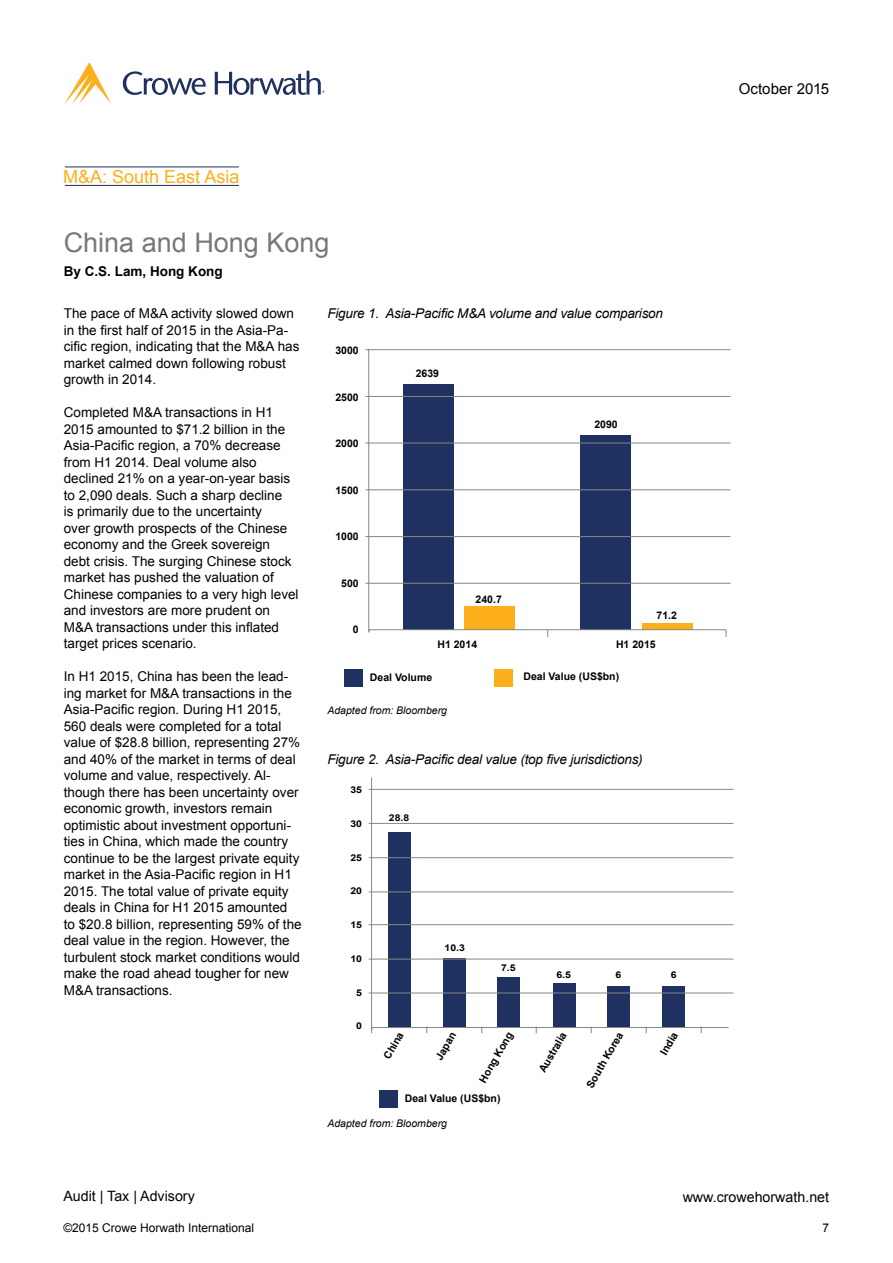
<style>
.page{position:relative;width:893px;height:1263px;background:#fff}
.page>*{position:absolute;margin:0;border:0;box-sizing:border-box;transform-origin:0 0}
.t1{font:27px "Arial";color:#77787b}
.t2{font:18px "Arial";color:#fcaf1a}
.t3{font:15px "Arial";letter-spacing:.005em;color:#000}
.t4{font:14.25px "Arial";color:#000}
.t5{font:13.5px/16.5px "Arial";color:#000}
.t6{font:italic 13.5px "Arial";letter-spacing:-.015em;color:#000}
.t7{font:700 13.5px "Arial";color:#000}
.t8{font:12px "Arial";color:#000}
.t9{font:700 10.5px "Arial";color:#000}
.t10{font:italic 10.5px "Arial";color:#000}
.t11{font:700 9.3px "Arial";color:#000;scale:1.12 1}
.t12{font:6.3px "Myriad Pro";color:#1e3160}
</style>
<div class="page">
<svg style="left:123px;top:71px;width:83px;height:24px"></svg>
<svg style="left:215px;top:71px;width:106px;height:24px"></svg>
<svg style="left:65px;top:63px;width:46px;height:41px"></svg>
<hr style="left:65px;top:167px;width:174px;height:1px;background:#1e3160">
<hr style="left:65px;top:185px;width:174px;height:1px;background:#1e3160">
<div style="left:403px;top:384px;width:50px;height:246px;background:#1e3160"></div>
<div style="left:580px;top:435px;width:51px;height:195px;background:#1e3160"></div>
<div style="left:464px;top:606px;width:50px;height:24px;background:#fcaf1a"></div>
<div style="left:642px;top:623px;width:51px;height:7px;background:#fcaf1a"></div>
<hr style="left:369px;top:629px;width:357px;height:1px;background:#868787">
<hr style="left:366px;top:583px;width:364px;height:1px;background:#868787">
<hr style="left:366px;top:536px;width:364px;height:1px;background:#868787">
<hr style="left:366px;top:489px;width:364px;height:1px;background:#868787">
<hr style="left:366px;top:443px;width:364px;height:1px;background:#868787">
<hr style="left:366px;top:396px;width:364px;height:1px;background:#868787">
<hr style="left:366px;top:349px;width:364px;height:1px;background:#868787">
<hr style="left:368px;top:349px;width:1px;height:283px;background:#868787">
<div style="left:344px;top:669px;width:19px;height:18px;background:#1e3160"></div>
<div style="left:494px;top:669px;width:19px;height:18px;background:#fcaf1a"></div>
<div style="left:388px;top:832px;width:23px;height:196px;background:#1e3160"></div>
<div style="left:443px;top:958px;width:22px;height:69px;background:#1e3160"></div>
<div style="left:498px;top:977px;width:22px;height:50px;background:#1e3160"></div>
<div style="left:553px;top:983px;width:22px;height:44px;background:#1e3160"></div>
<div style="left:607px;top:986px;width:23px;height:41px;background:#1e3160"></div>
<div style="left:662px;top:986px;width:23px;height:41px;background:#1e3160"></div>
<hr style="left:372px;top:1027px;width:357px;height:1px;background:#868787">
<hr style="left:369px;top:993px;width:364px;height:1px;background:#868787">
<hr style="left:369px;top:959px;width:364px;height:1px;background:#868787">
<hr style="left:369px;top:924px;width:364px;height:1px;background:#868787">
<hr style="left:369px;top:891px;width:364px;height:1px;background:#868787">
<hr style="left:369px;top:857px;width:364px;height:1px;background:#868787">
<hr style="left:369px;top:823px;width:364px;height:1px;background:#868787">
<hr style="left:369px;top:789px;width:364px;height:1px;background:#868787">
<hr style="left:371px;top:777px;width:1px;height:252px;background:#868787">
<div style="left:379px;top:1090px;width:19px;height:18px;background:#1e3160"></div>
<h2 class="t2" style="left:63px;top:165px;width:178px">M&amp;A: South East Asia</h2>
<p class="t12" style="left:322px;top:89px;width:4px">®</p>
<p class="t3" style="left:739px;top:79px;width:92px">October 2015</p>
<h1 class="t1" style="left:64px;top:225px;width:267px">China and Hong Kong</h1>
<p class="t7" style="left:64px;top:262px;width:161px">By C.S. Lam, Hong Kong</p>
<p class="t5" style="left:64px;top:305px;width:237px">The pace of M&amp;A activity slowed down in the first half of 2015 in the Asia-Pa&shy;cific region, indicating that the M&amp;A has market calmed down following robust growth in 2014.</p>
<p class="t5" style="left:64px;top:404px;width:236px">Completed M&amp;A transactions in H1<br>2015 amounted to $71.2 billion in the Asia-Pacific region, a 70% decrease from H1 2014. Deal volume also declined 21% on a year-on-year basis to 2,090 deals. Such a sharp decline<br>is primarily due to the uncertainty<br>over growth prospects of the Chinese economy and the Greek sovereign debt crisis. The surging Chinese stock market has pushed the valuation of Chinese companies to a very high level and investors are more prudent on M&amp;A transactions under this inflated target prices scenario.</p>
<p class="t5" style="left:64px;top:668px;width:239px">In H1 2015, China has been the lead&shy;ing market for M&amp;A transactions in the Asia-Pacific region. During H1 2015, 560 deals were completed for a total value of $28.8 billion, representing 27% and 40% of the market in terms of deal volume and value, respectively. Al&shy;though there has been uncertainty over economic growth, investors remain optimistic about investment opportuni&shy;ties in China, which made the country continue to be the largest private equity market in the Asia-Pacific region in H1<br>2015. The total value of private equity deals in China for H1 2015 amounted to $20.8 billion, representing 59% of the deal value in the region. However, the turbulent stock market conditions would make the road ahead tougher for new M&amp;A transactions.</p>
<p class="t6" style="left:327px;top:305px;width:337px">Figure 1. Asia-Pacific M&amp;A volume and value comparison</p>
<p class="t9" style="left:335px;top:343px;width:25px">3000</p>
<p class="t9" style="left:335px;top:390px;width:25px">2500</p>
<p class="t9" style="left:335px;top:437px;width:25px">2000</p>
<p class="t9" style="left:335px;top:483px;width:25px">1500</p>
<p class="t9" style="left:335px;top:530px;width:25px">1000</p>
<p class="t9" style="left:341px;top:576px;width:19px">500</p>
<p class="t9" style="left:353px;top:623px;width:7px">0</p>
<p class="t9" style="left:416px;top:366px;width:25px">2639</p>
<p class="t9" style="left:594px;top:417px;width:25px">2090</p>
<p class="t9" style="left:476px;top:592px;width:28px">240.7</p>
<p class="t9" style="left:657px;top:608px;width:22px">71.2</p>
<p class="t9" style="left:437px;top:637px;width:41px">H1 2014</p>
<p class="t9" style="left:616px;top:637px;width:41px">H1 2015</p>
<p class="t9" style="left:523px;top:669px;width:97px">Deal Value (US$bn)</p>
<p class="t9" style="left:370px;top:670px;width:64px">Deal Volume</p>
<p class="t10" style="left:327px;top:704px;width:121px">Adapted from: Bloomberg</p>
<p class="t6" style="left:327px;top:750px;width:317px">Figure 2. Asia-Pacific deal value (top five jurisdictions)</p>
<p class="t11" style="left:350px;top:783px;width:12px">35</p>
<p class="t11" style="left:350px;top:817px;width:12px">30</p>
<p class="t11" style="left:350px;top:851px;width:12px">25</p>
<p class="t11" style="left:350px;top:885px;width:12px">20</p>
<p class="t11" style="left:350px;top:919px;width:12px">15</p>
<p class="t11" style="left:350px;top:952px;width:12px">10</p>
<p class="t11" style="left:356px;top:986px;width:7px">5</p>
<p class="t11" style="left:356px;top:1020px;width:7px">0</p>
<p class="t11" style="left:389px;top:811px;width:20px">28.8</p>
<p class="t11" style="left:445px;top:942px;width:20px">10.3</p>
<p class="t11" style="left:501px;top:961px;width:15px">7.5</p>
<p class="t11" style="left:556px;top:968px;width:15px">6.5</p>
<p class="t11" style="left:616px;top:968px;width:7px">6</p>
<p class="t11" style="left:671px;top:968px;width:7px">6</p>
<p class="t9" style="left:380px;top:1054px;width:31px;rotate:-60deg">China</p>
<p class="t9" style="left:432px;top:1055px;width:32px;rotate:-60deg">Japan</p>
<p class="t9" style="left:476px;top:1078px;width:58px;rotate:-60deg">Hong Kong</p>
<p class="t9" style="left:535px;top:1068px;width:46px;rotate:-60deg">Australia</p>
<p class="t9" style="left:583px;top:1083px;width:64px;rotate:-60deg">South Korea</p>
<p class="t9" style="left:657px;top:1050px;width:26px;rotate:-60deg">India</p>
<p class="t9" style="left:405px;top:1092px;width:97px">Deal Value (US$bn)</p>
<p class="t4" style="left:63px;top:1186px;width:133px">Audit | Tax | Advisory</p>
<p class="t8" style="left:63px;top:1220px;width:192px">©2015 Crowe Horwath International</p>
<p class="t10" style="left:327px;top:1116px;width:121px">Adapted from: Bloomberg</p>
<p class="t4" style="left:683px;top:1188px;width:148px">www.crowehorwath.net</p>
<p class="t8" style="left:822px;top:1220px;width:8px">7</p>
</div>
